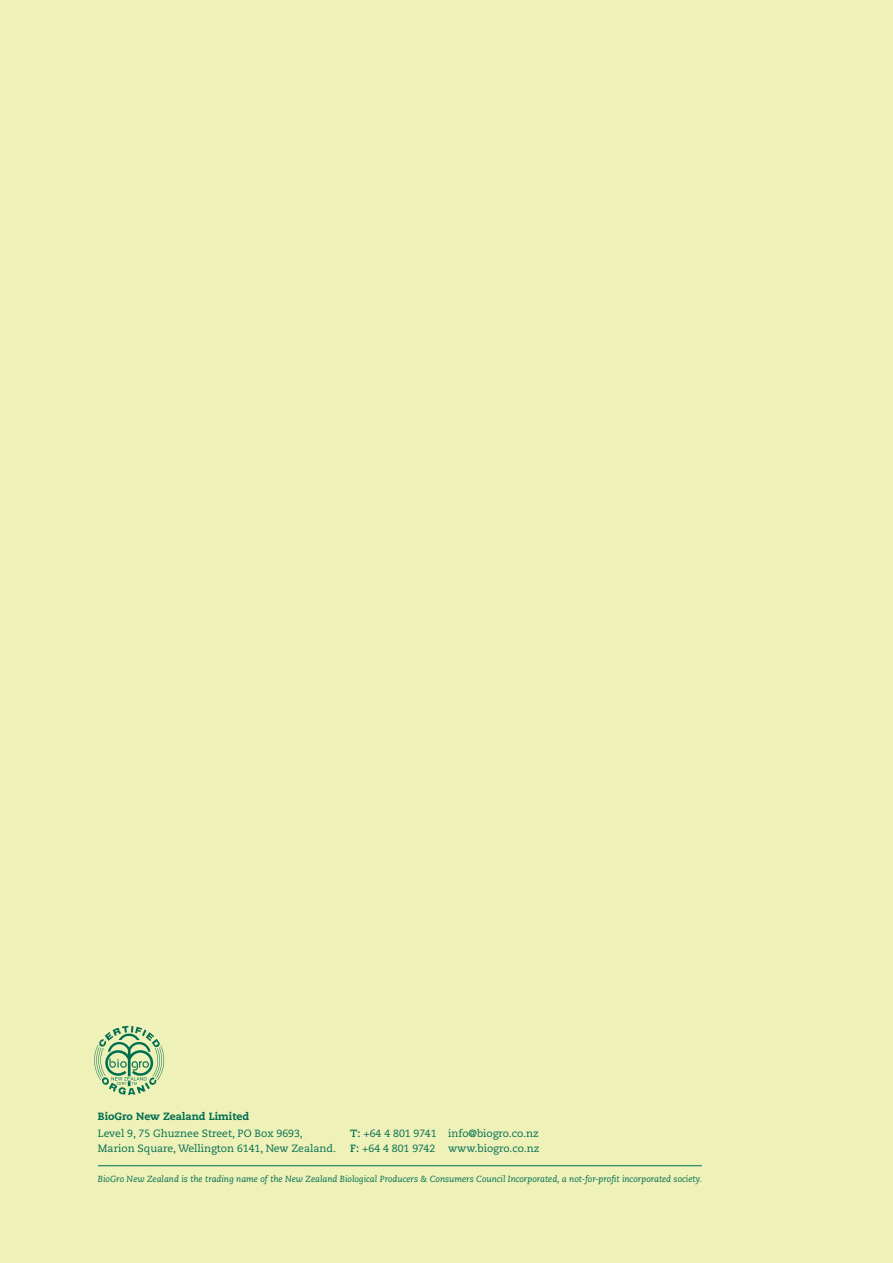
<style>
.page{position:relative;width:893px;height:1263px;background:#eef1b8}
.page>*{position:absolute;margin:0;border:0;box-sizing:border-box;transform-origin:0 0}
.t1{font:10.5px/14.7px "Caecilia";color:#006e51}
.t2{font:800 10.5px "Caecilia";color:#006e51}
.t3{font:italic 8.85px "Caecilia";color:#006e51}
.s1{font-weight:700}
</style>
<div class="page">
<hr style="left:98px;top:1165px;width:604px;height:1px;background:#006e51">
<svg style="left:94px;top:1026px;width:70px;height:69px"></svg>
<p class="t2" style="left:98px;top:1110px;width:153px">BioGro New Zealand Limited</p>
<p class="t1" style="left:98px;top:1126px;width:240px">Level 9, 75 Ghuznee Street, PO Box 9693,<br>Marion Square, Wellington 6141, New Zealand.</p>
<p class="t3" style="left:98px;top:1174px;width:605px">BioGro New Zealand is the trading name of the New Zealand Biological Producers &amp; Consumers Council Incorporated, a not-for-profit incorporated society.</p>
<p class="t1" style="left:448px;top:1126px;width:92px">info@biogro.co.nz</p>
<p class="t1" style="left:448px;top:1141px;width:93px">www.biogro.co.nz</p>
<p class="t1" style="left:350px;top:1126px;width:88px"><span class="s1">T:</span> +64 4 801 9741</p>
<p class="t1" style="left:350px;top:1141px;width:87px"><span class="s1">F:</span> +64 4 801 9742</p>
</div>
